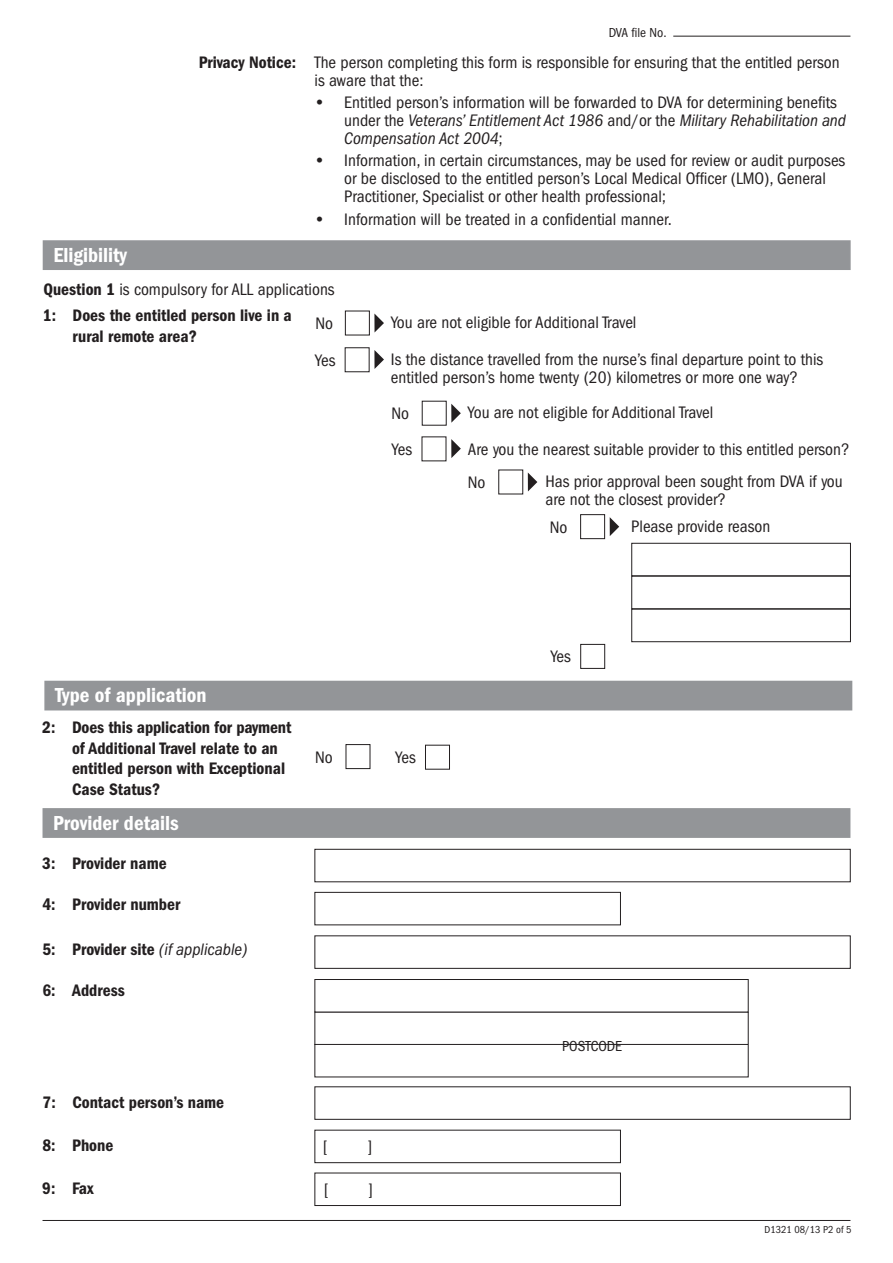
<style>
.page{position:relative;width:893px;height:1263px;background:#fff}
.page>*{position:absolute;margin:0;border:0;box-sizing:border-box;transform-origin:0 0}
.t1{font:21px "ITC Franklin Gothic Std Dm Cd";color:#fff}
.t2{font:condensed 17.25px/18px "ITC Franklin Gothic Std";color:#231f20}
.t3{font:17.25px/20.7px "ITC Franklin Gothic Std Dm Cd";color:#231f20}
.t4{font:condensed 15px "ITC Franklin Gothic Std";color:#231f20}
.t5{font:condensed 13.5px "ITC Franklin Gothic Std";letter-spacing:-.02em;color:#231f20}
.t6{font:condensed 10.5px "ITC Franklin Gothic Std";color:#231f20}
.s1{font-family:"ITC Franklin Gothic Std Dm Cd";font-stretch:normal}
.s2{font-weight:600;font-stretch:normal}
.s3{font-style:italic}
.s4{font-family:"Franklin Gothic";font-style:italic;font-stretch:condensed}
</style>
<div class="page">
<hr style="left:43px;top:1220px;width:807px;height:1px;background:#231f20">
<div style="left:43px;top:240px;width:808px;height:30px;background:#939598;border:2px solid #939598"></div>
<div style="left:44px;top:681px;width:808px;height:29px;background:#939598"></div>
<div style="left:43px;top:808px;width:807px;height:30px;background:#939598;border:2px solid #939598"></div>
<div style="left:580px;top:644px;width:25px;height:25px;border:1px solid #231f20"></div>
<div style="left:345px;top:311px;width:25px;height:24px;border:1px solid #231f20"></div>
<div style="left:580px;top:514px;width:25px;height:25px;border:1px solid #231f20"></div>
<svg style="left:374px;top:313px;width:10px;height:19px"></svg>
<svg style="left:451px;top:404px;width:10px;height:19px"></svg>
<svg style="left:528px;top:472px;width:9px;height:19px"></svg>
<svg style="left:610px;top:517px;width:9px;height:19px"></svg>
<svg style="left:374px;top:350px;width:10px;height:19px"></svg>
<svg style="left:451px;top:439px;width:10px;height:19px"></svg>
<div style="left:425px;top:745px;width:25px;height:24px;border:1px solid #231f20"></div>
<div style="left:346px;top:744px;width:24px;height:25px;border:1px solid #231f20"></div>
<div style="left:315px;top:849px;width:535px;height:33px;border:1px solid #231f20"></div>
<div style="left:315px;top:892px;width:306px;height:33px;border:1px solid #231f20"></div>
<div style="left:632px;top:543px;width:219px;height:33px;border:1px solid #231f20"></div>
<div style="left:632px;top:576px;width:219px;height:33px;border:1px solid #231f20"></div>
<div style="left:632px;top:609px;width:219px;height:33px;border:1px solid #231f20"></div>
<div style="left:315px;top:1130px;width:306px;height:33px;border:1px solid #231f20"></div>
<div style="left:315px;top:1173px;width:306px;height:33px;border:1px solid #231f20"></div>
<div style="left:315px;top:1012px;width:433px;height:33px;border:1px solid #231f20"></div>
<div style="left:315px;top:979px;width:433px;height:33px;border:1px solid #231f20"></div>
<div style="left:315px;top:1044px;width:433px;height:33px;border:1px solid #231f20"></div>
<hr style="left:673px;top:36px;width:177px;height:1px;background:#231f20">
<p class="t1" style="left:53px;top:243px;width:75px">Eligibility</p>
<p class="t5" style="left:609px;top:24px;width:59px">DVA file No.</p>
<p class="t2" style="left:314px;top:53px;width:527px;text-indent:-116px"><span class="s1">Privacy Notice:</span> The person completing this form is responsible for ensuring that the entitled person is aware that the:</p>
<p class="t2" style="left:344px;top:93px;width:503px;text-indent:-30px"><span class="s2">•</span> Entitled person’s information will be forwarded to DVA for determining benefits under the <span class="s3">Veterans’ Entitlement Act 1986</span> and/or the <span class="s3">Military Rehabilitation and<br>Compensation Act 2004</span>;</p>
<p class="t2" style="left:344px;top:152px;width:503px;text-indent:-30px"><span class="s2">•</span> Information, in certain circumstances, may be used for review or audit purposes or be disclosed to the entitled person’s Local Medical Officer (LMO), General<br>Practitioner, Specialist or other health professional;</p>
<p class="t2" style="left:314px;top:210px;width:359px"><span class="s2">•</span> Information will be treated in a confidential manner.</p>
<p class="t2" style="left:43px;top:281px;width:293px"><span class="s1">Question 1</span> is compulsory for ALL applications</p>
<p class="t3" style="left:73px;top:305px;width:221px;text-indent:-30px">1: Does the entitled person live in a rural remote area?</p>
<p class="t2" style="left:316px;top:314px;width:19px">No</p>
<p class="t2" style="left:315px;top:351px;width:22px">Yes</p>
<p class="t1" style="left:55px;top:683px;width:153px">Type of application</p>
<p class="t2" style="left:391px;top:314px;width:247px">You are not eligible for Additional Travel</p>
<p class="t2" style="left:391px;top:350px;width:434px">Is the distance travelled from the nurse’s final departure point to this entitled person’s home twenty (20) kilometres or more one way?</p>
<p class="t2" style="left:391px;top:405px;width:19px">No</p>
<p class="t2" style="left:392px;top:440px;width:22px">Yes</p>
<p class="t2" style="left:468px;top:404px;width:247px">You are not eligible for Additional Travel</p>
<p class="t2" style="left:468px;top:441px;width:383px">Are you the nearest suitable provider to this entitled person?</p>
<p class="t2" style="left:468px;top:473px;width:19px">No</p>
<p class="t2" style="left:545px;top:473px;width:299px">Has prior approval been sought from DVA if you are not the closest provider?</p>
<p class="t2" style="left:631px;top:517px;width:141px">Please provide reason</p>
<p class="t2" style="left:550px;top:518px;width:19px">No</p>
<p class="t2" style="left:551px;top:648px;width:22px">Yes</p>
<p class="t3" style="left:72px;top:717px;width:221px;text-indent:-30px">2: Does this application for payment of Additional Travel relate to an entitled person with Exceptional<br>Case Status?</p>
<p class="t1" style="left:53px;top:811px;width:127px">Provider details</p>
<p class="t3" style="left:42px;top:853px;width:126px">3: Provider name</p>
<p class="t3" style="left:42px;top:894px;width:139px">4: Provider number</p>
<p class="t3" style="left:42px;top:938px;width:207px">5: Provider site <span class="s4">(if applicable)</span></p>
<p class="t3" style="left:43px;top:980px;width:84px">6: Address</p>
<p class="t2" style="left:315px;top:748px;width:19px">No</p>
<p class="t2" style="left:395px;top:748px;width:22px">Yes</p>
<p class="t3" style="left:43px;top:1092px;width:183px">7: Contact person’s name</p>
<p class="t3" style="left:42px;top:1135px;width:72px">8: Phone</p>
<p class="t3" style="left:42px;top:1178px;width:53px">9: Fax</p>
<p class="t2" style="left:323px;top:1138px;width:7px">[</p>
<p class="t2" style="left:367px;top:1138px;width:7px">]</p>
<p class="t2" style="left:324px;top:1180px;width:7px">[</p>
<p class="t2" style="left:368px;top:1180px;width:7px">]</p>
<p class="t4" style="left:562px;top:1037px;width:62px">POSTCODE</p>
<p class="t6" style="left:764px;top:1223px;width:89px">D1321 08/13 P2 of 5</p>
</div>
